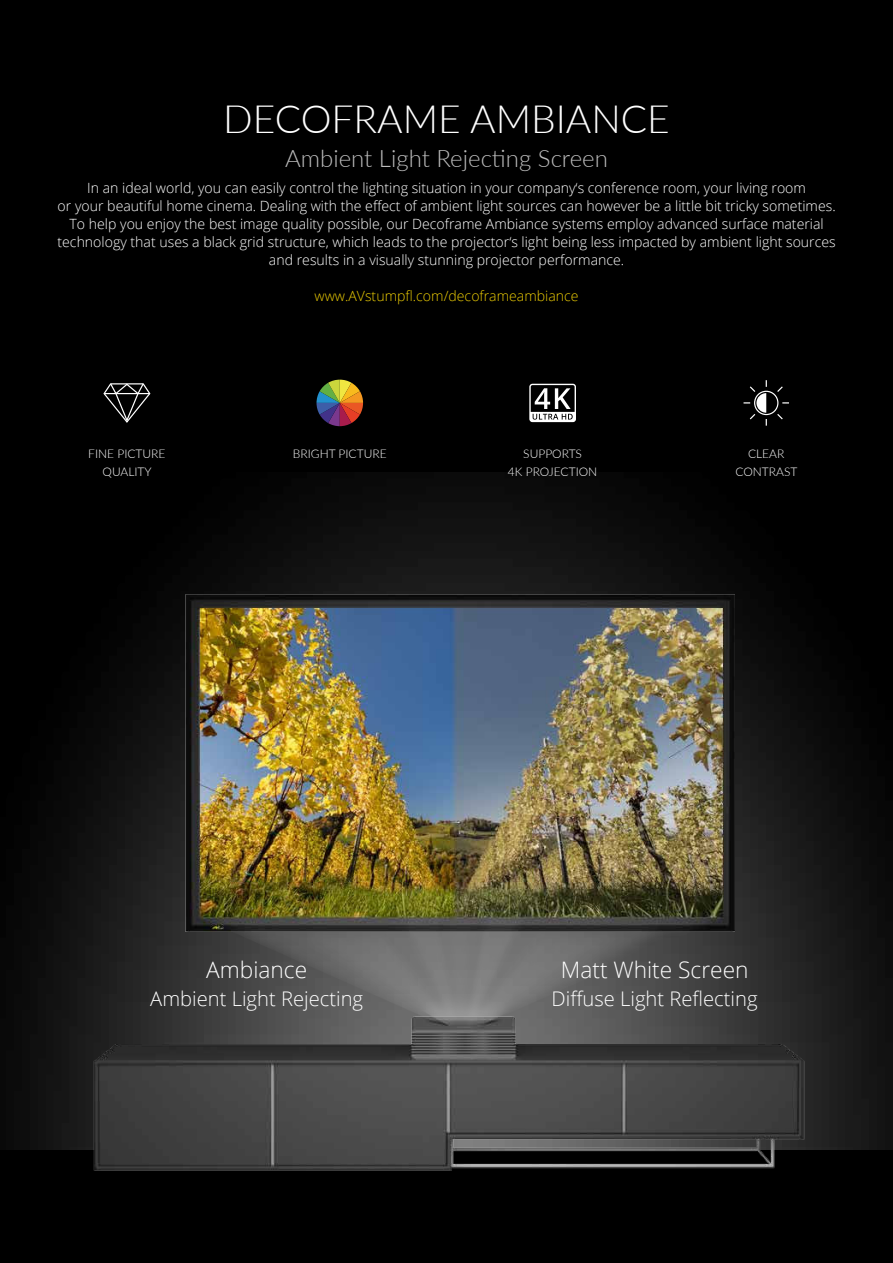
<style>
.page{position:relative;width:893px;height:1263px;background:#000}
.page>*{position:absolute;margin:0;border:0;box-sizing:border-box;transform-origin:0 0}
.t1{font:300 39px "Lato";color:#fff}
.t2{font:300 24px "Lato";color:#bcbcbc}
.t3{font:300 22.65px "Open Sans";color:#fff}
.t4{font:300 20.1px "Open Sans";color:#fff}
.t5{font:300 14.1px/18px "Open Sans";color:#fff;text-align:center}
.t6{font:300 14.1px "Open Sans";color:#eccc05}
.t7{font:300 12px/18.6px "Lato";color:#fff;text-align:center}
</style>
<div class="page">
<img style="left:6px;top:379px;width:887px;height:792px">
<svg style="left:531px;top:388px;width:43px;height:32px"></svg>
<div style="left:529px;top:384px;width:47px;height:38px;border:1px solid #fff;border-radius:2px"></div>
<h1 class="t1" style="left:223px;top:97px;width:448px">DECOFRAME AMBIANCE</h1>
<h2 class="t2" style="left:285px;top:141px;width:324px">Ambient Light Rejecting Screen</h2>
<p class="t5" style="left:58px;top:179px;width:780px">In an ideal world, you can easily control the lighting situation in your company‘s conference room, your living room<br>or your beautiful home cinema. Dealing with the effect of ambient light sources can however be a little bit tricky sometimes.<br>To help you enjoy the best image quality possible, our Decoframe Ambiance systems employ advanced surface material technology that uses a black grid structure, which leads to the projector‘s light being less impacted by ambient light sources and results in a visually stunning projector performance.</p>
<p class="t6" style="left:314px;top:286px;width:266px">www.AVstumpfl.com/decoframeambiance</p>
<p class="t7" style="left:293px;top:444px;width:95px">BRIGHT PICTURE</p>
<p class="t7" style="left:735px;top:444px;width:63px">CLEAR<br>CONTRAST</p>
<p class="t7" style="left:88px;top:444px;width:79px">FINE PICTURE<br>QUALITY</p>
<p class="t7" style="left:508px;top:444px;width:91px">SUPPORTS<br>4K PROJECTION</p>
<h3 class="t3" style="left:206px;top:954px;width:102px">Ambiance</h3>
<h3 class="t4" style="left:150px;top:985px;width:214px">Ambient Light Rejecting</h3>
<h3 class="t3" style="left:561px;top:954px;width:189px">Matt White Screen</h3>
<h3 class="t4" style="left:552px;top:985px;width:208px">Diffuse Light Reflecting</h3>
</div>
